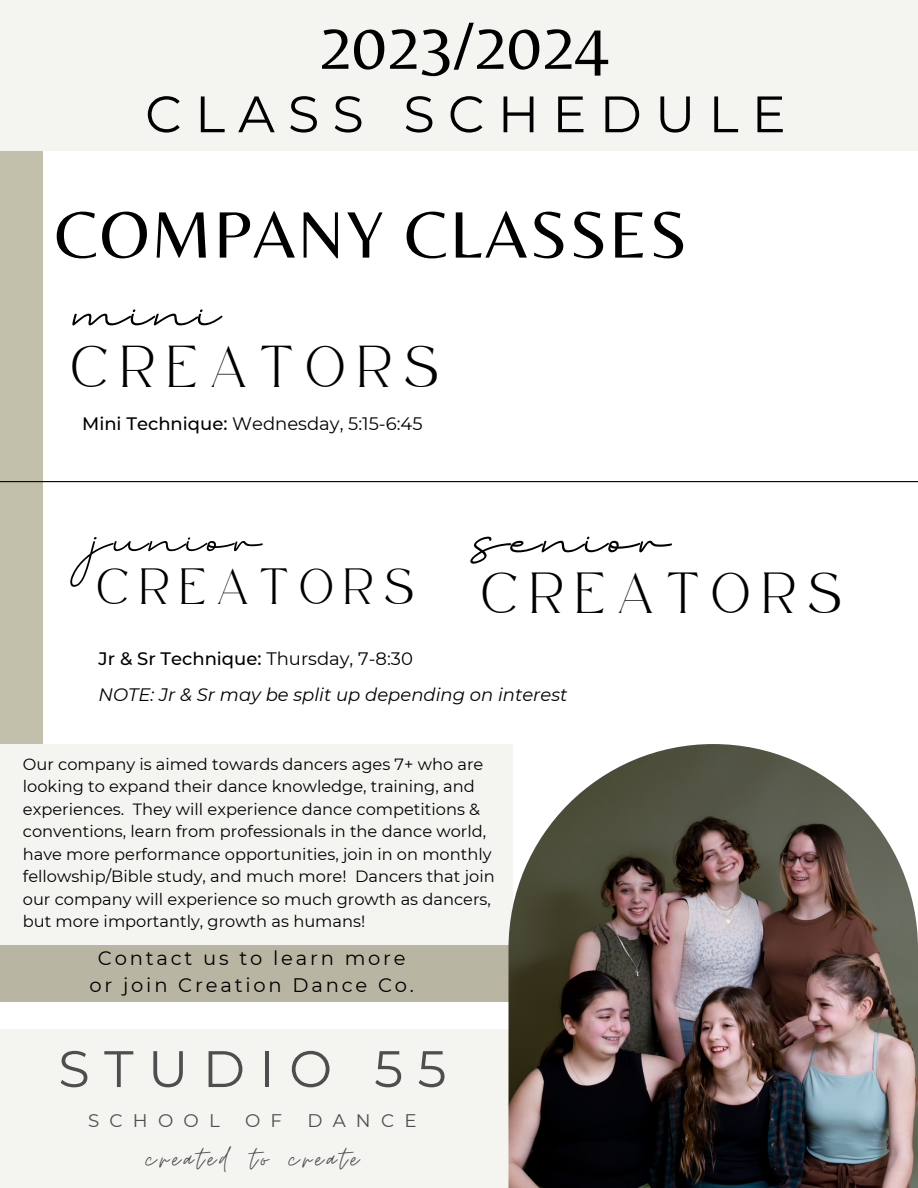
<style>
.page{position:relative;width:918px;height:1188px;background:#fff}
.page>*{position:absolute;margin:0;border:0;box-sizing:border-box;transform-origin:0 0}
.t1{font:123.6px "Billion Miracles";color:#000}
.t2{font:121.2px "Billion Miracles";letter-spacing:.02em;color:#000}
.t3{font:106.5px "Billion Miracles";letter-spacing:.02em;color:#000}
.t4{font:68.25px "Belleza";letter-spacing:.025em;color:#000}
.t5{font:68.1px "Belleza";color:#000}
.t6{font:51.3px "Montserrat";letter-spacing:.28em;color:#4e4e4e}
.t7{font:51.15px "Montserrat";letter-spacing:.255em;color:#000}
.t8{font:34.8px "Moon Time";letter-spacing:.11em;color:#4e4e4e}
.t9{font:28.8px "Safira March";letter-spacing:.46em;color:#000}
.t10{font:28.2px "Safira March";letter-spacing:.46em;color:#000}
.t11{font:24.9px "Safira March";letter-spacing:.46em;color:#000}
.t12{font:19.5px "Montserrat";letter-spacing:.145em;color:#000}
.t13{font:18.3px "Montserrat";letter-spacing:.56em;color:#4e4e4e}
.t14{font:italic 18px "Montserrat";color:#000}
.t15{font:18px "Montserrat";color:#000}
.t16{font:500 18px "Montserrat";color:#000}
.t17{font:16.2px/22.5px "Montserrat";color:#000}
.s1{font-weight:500}
.s2{font-weight:400}
</style>
<div class="page">
<div style="left:0;top:151px;width:43px;height:851px;background:#c2c0ab"></div>
<div style="left:0;top:0;width:918px;height:151px;background:#f4f4f0"></div>
<div style="left:0;top:1030px;width:918px;height:158px;background:#f4f4f0"></div>
<hr style="left:0;top:481px;width:918px;height:1px;background:#000">
<div style="left:0;top:744px;width:513px;height:248px;background:#f4f4f0"></div>
<div style="left:0;top:946px;width:512px;height:56px;background:#b8b5a2"></div>
<img style="left:508px;top:744px;width:410px;height:444px">
<p class="t5" style="left:318px;top:6px;width:293px">2023/2024</p>
<p class="t7" style="left:145px;top:83px;width:642px">CLASS SCHEDULE</p>
<p class="t4" style="left:55px;top:194px;width:634px">COMPANY CLASSES</p>
<p class="t1" style="left:74px;top:245px;width:148px">mini</p>
<p class="t9" style="left:72px;top:360px;width:368px">CREATORS</p>
<p class="t15" style="left:82px;top:412px;width:342px"><span class="s1">Mini Technique:</span> Wednesday, 5:15-6:45</p>
<p class="t3" style="left:93px;top:482px;width:170px">junior</p>
<p class="t11" style="left:98px;top:581px;width:317px">CREATORS</p>
<p class="t2" style="left:474px;top:474px;width:197px">senior</p>
<p class="t10" style="left:482px;top:586px;width:361px">CREATORS</p>
<p class="t16" style="left:99px;top:648px;width:316px">Jr &amp; Sr Technique: <span class="s2">Thursday, 7-8:30</span></p>
<p class="t14" style="left:99px;top:684px;width:470px">NOTE: Jr &amp; Sr may be split up depending on interest</p>
<p class="t17" style="left:23px;top:753px;width:473px">Our company is aimed towards dancers ages 7+ who are looking to expand their dance knowledge, training, and experiences. They will experience dance competitions &amp; conventions, learn from professionals in the dance world, have more performance opportunities, join in on monthly fellowship/Bible study, and much more! Dancers that join our company will experience so much growth as dancers, but more importantly, growth as humans!</p>
<p class="t12" style="left:98px;top:946px;width:309px">Contact us to learn more</p>
<p class="t12" style="left:90px;top:973px;width:326px">or join Creation Dance Co.</p>
<p class="t6" style="left:58px;top:1037px;width:390px">STUDIO 55</p>
<p class="t13" style="left:88px;top:1109px;width:133px">SCHOOL</p>
<p class="t13" style="left:245px;top:1109px;width:39px">O F</p>
<p class="t13" style="left:307px;top:1109px;width:111px">DANCE</p>
<p class="t8" style="left:146px;top:1138px;width:214px">created to create</p>
</div>
